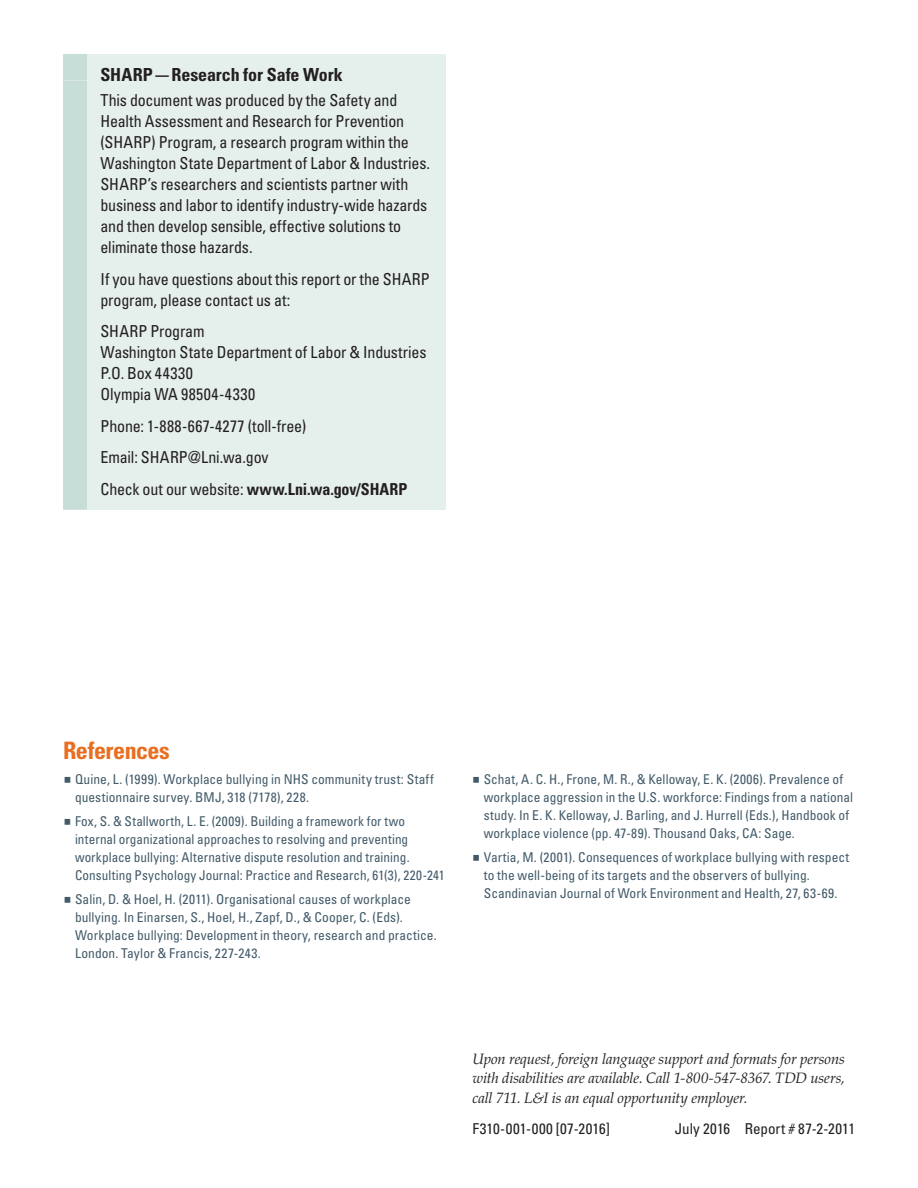
<style>
.page{position:relative;width:918px;height:1188px;background:#fff}
.page>*{position:absolute;margin:0;border:0;box-sizing:border-box;transform-origin:0 0}
.Subhead_Level_1{font:700 condensed 24px "Univers LT Std";letter-spacing:-.02em;color:#e96e1f}
.Box_Header{font:700 condensed 18px "Univers LT Std";letter-spacing:-.005em;color:#231f20}
.Box_Body_-_11{font:condensed 16.5px/21px "Univers LT Std";letter-spacing:-.01em;color:#231f20}
.Box_Body_-_11-2{font:700 condensed 16.5px "Univers LT Std";letter-spacing:-.005em;color:#231f20}
.ADA_Statement{font:italic 15px/19.5px "Palatino LT Std";letter-spacing:-.01em;color:#231f20;text-align:justify}
.Publication_Number{font:condensed 15px "Univers LT Std";letter-spacing:.015em;color:#231f20}
.Publication_Number-2{font:condensed 15px "Univers LT Std";letter-spacing:.035em;color:#231f20}
.t1{font:condensed 13.5px/18px "Univers LT Std";letter-spacing:.005em;color:#425a69}
.s1{font-weight:400}
</style>
<div class="page">
<div style="left:63px;top:54px;width:383px;height:35px;background:#e5efec"></div>
<div style="left:63px;top:54px;width:24px;height:35px;background:#c7ddd8"></div>
<div style="left:63px;top:81px;width:383px;height:429px;background:#e5efec"></div>
<div style="left:63px;top:81px;width:24px;height:429px;background:#c7ddd8"></div>
<h3 class="Box_Header" style="left:100px;top:63px;width:244px">SHARP — Research for Safe Work</h3>
<p class="Box_Body_-_11" style="left:100px;top:89px;width:331px">This document was produced by the Safety and Health Assessment and Research for Prevention (SHARP) Program, a research program within the Washington State Department of Labor &amp; Industries.<br>SHARP’s researchers and scientists partner with business and labor to identify industry-wide hazards and then develop sensible, effective solutions to eliminate those hazards.</p>
<p class="Box_Body_-_11" style="left:100px;top:268px;width:331px">If you have questions about this report or the SHARP program, please contact us at:</p>
<p class="Box_Body_-_11" style="left:100px;top:320px;width:327px">SHARP Program<br>Washington State Department of Labor &amp; Industries<br>P.O. Box 44330<br>Olympia WA 98504-4330</p>
<p class="Box_Body_-_11" style="left:100px;top:415px;width:207px">Phone: 1-888-667-4277 (toll-free)</p>
<p class="Box_Body_-_11" style="left:100px;top:446px;width:170px">Email: SHARP@Lni.wa.gov</p>
<p class="Box_Body_-_11-2" style="left:100px;top:479px;width:308px"><span class="s1">Check out our website:</span> www.Lni.wa.gov/SHARP</p>
<h3 class="Subhead_Level_1" style="left:63px;top:736px;width:108px">References</h3>
<p class="t1" style="left:75px;top:770px;width:360px">Quine, L. (1999). Workplace bullying in NHS community trust: Staff questionnaire survey. BMJ, 318 (7178), 228.</p>
<p class="t1" style="left:75px;top:812px;width:371px">Fox, S. &amp; Stallworth, L. E. (2009). Building a framework for two internal organizational approaches to resolving and preventing workplace bullying: Alternative dispute resolution and training.<br>Consulting Psychology Journal: Practice and Research, 61(3), 220-241</p>
<p class="t1" style="left:75px;top:890px;width:363px">Salin, D. &amp; Hoel, H. (2011). Organisational causes of workplace bullying. In Einarsen, S., Hoel, H., Zapf, D., &amp; Cooper, C. (Eds).<br>Workplace bullying: Development in theory, research and practice.<br>London. Taylor &amp; Francis, 227-243.</p>
<p class="t1" style="left:484px;top:770px;width:371px">Schat, A. C. H., Frone, M. R., &amp; Kelloway, E. K. (2006). Prevalence of workplace aggression in the U.S. workforce: Findings from a national study. In E. K. Kelloway, J. Barling, and J. Hurrell (Eds.), Handbook of workplace violence (pp. 47-89). Thousand Oaks, CA: Sage.</p>
<p class="t1" style="left:484px;top:848px;width:367px">Vartia, M. (2001). Consequences of workplace bullying with respect to the well-being of its targets and the observers of bullying.<br>Scandinavian Journal of Work Environment and Health, 27, 63-69.</p>
<p class="ADA_Statement" style="left:472px;top:1049px;width:374px">Upon request, foreign language support and formats for persons with disabilities are available. Call 1-800-547-8367. TDD users, call 711. L&amp;I is an equal opportunity employer.</p>
<p class="Publication_Number-2" style="left:472px;top:1119px;width:139px">F310-001-000 [07-2016]</p>
<p class="Publication_Number" style="left:675px;top:1119px;width:182px">July 2016 Report # 87-2-2011</p>
</div>
